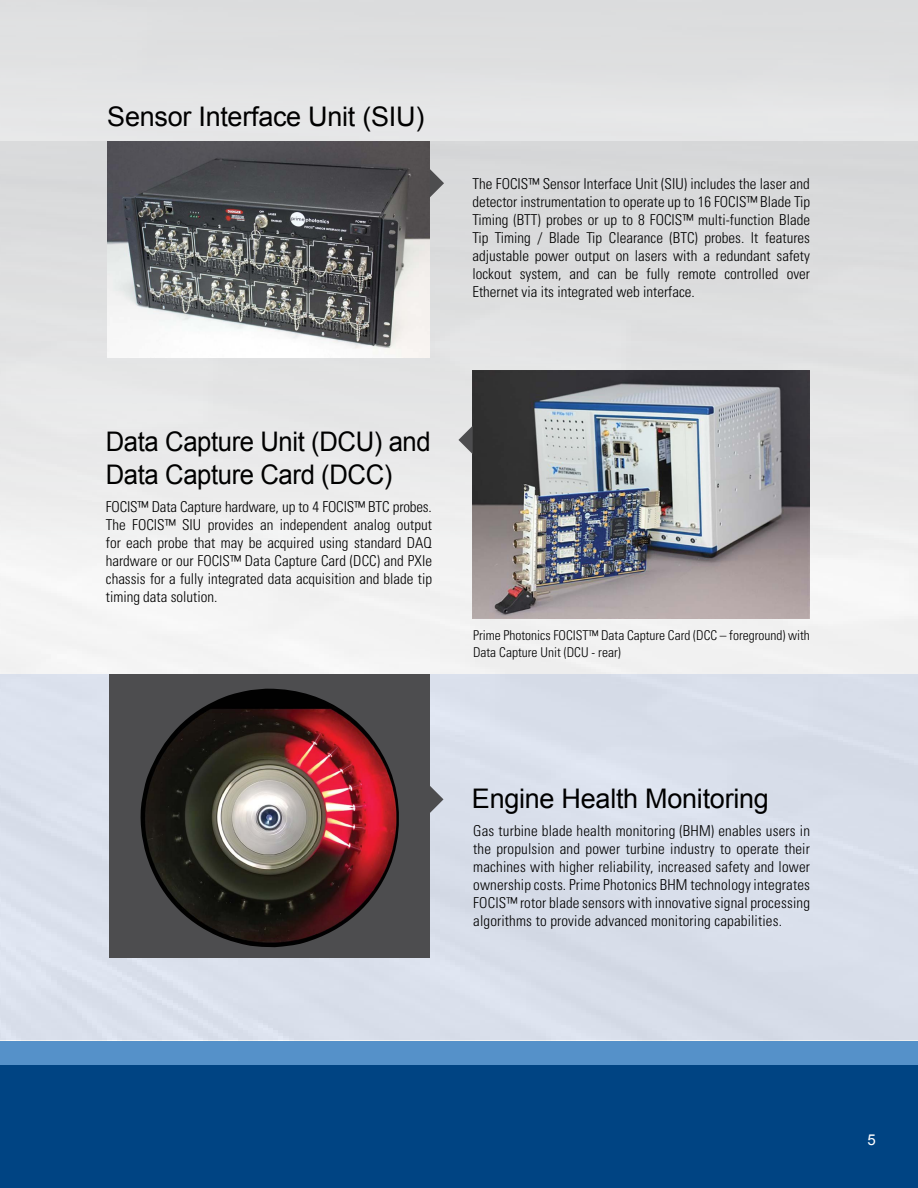
<style>
.page{position:relative;width:918px;height:1188px;background:#fff}
.page>*{position:absolute;margin:0;border:0;box-sizing:border-box;transform-origin:0 0}
.t1{font:27px "Arial";letter-spacing:-.01em;color:#000}
.t2{font:27px/32.4px "Arial";letter-spacing:-.01em;color:#000;scale:.95 1}
.t3{font:300 condensed 15px/18px "Univers";color:#000;text-align:justify}
.t4{font:15px "Arial";color:#fff}
.t5{font:300 condensed 13.5px/16.2px "Univers";color:#000}
</style>
<div class="page">
<img style="left:0;top:140px;width:918px;height:901px">
<div style="left:0;top:1053px;width:918px;height:135px;background:#004483"></div>
<div style="left:0;top:1041px;width:918px;height:24px;background:#5591c9"></div>
<img style="left:473px;top:371px;width:336px;height:248px">
<div style="left:0;top:0;width:918px;height:140px;background:#e0e1e2"></div>
<img style="left:108px;top:141px;width:322px;height:216px">
<div style="left:109px;top:674px;width:320px;height:283px;background:#4d4d4f"></div>
<img style="left:140px;top:689px;width:259px;height:258px">
<svg style="left:430px;top:169px;width:14px;height:28px"></svg>
<svg style="left:458px;top:426px;width:15px;height:28px"></svg>
<svg style="left:429px;top:785px;width:15px;height:29px"></svg>
<h1 class="t1" style="left:107px;top:99px;width:319px">Sensor Interface Unit (SIU)</h1>
<p class="t3" style="left:472px;top:174px;width:339px">The FOCIS™ Sensor Interface Unit (SIU) includes the laser and detector instrumentation to operate up to 16 FOCIS™ Blade Tip Timing (BTT) probes or up to 8 FOCIS™ multi-function Blade Tip Timing / Blade Tip Clearance (BTC) probes. It features adjustable power output on lasers with a redundant safety lockout system, and can be fully remote controlled over Ethernet via its integrated web interface.</p>
<h1 class="t2" style="left:106px;top:426px;width:344px">Data Capture Unit (DCU) and<br>Data Capture Card (DCC)</h1>
<p class="t3" style="left:106px;top:498px;width:328px">FOCIS™ Data Capture hardware, up to 4 FOCIS™ BTC probes.<br>The FOCIS™ SIU provides an independent analog output for each probe that may be acquired using standard DAQ hardware or our FOCIS™ Data Capture Card (DCC) and PXIe chassis for a fully integrated data acquisition and blade tip timing data solution.</p>
<p class="t5" style="left:473px;top:627px;width:338px">Prime Photonics FOCIST™ Data Capture Card (DCC – foreground) with<br>Data Capture Unit (DCU - rear)</p>
<h1 class="t1" style="left:472px;top:781px;width:298px">Engine Health Monitoring</h1>
<p class="t3" style="left:473px;top:821px;width:338px">Gas turbine blade health monitoring (BHM) enables users in the propulsion and power turbine industry to operate their machines with higher reliability, increased safety and lower ownership costs. Prime Photonics BHM technology integrates FOCIS™ rotor blade sensors with innovative signal processing algorithms to provide advanced monitoring capabilities.</p>
<p class="t4" style="left:868px;top:1130px;width:10px">5</p>
</div>
